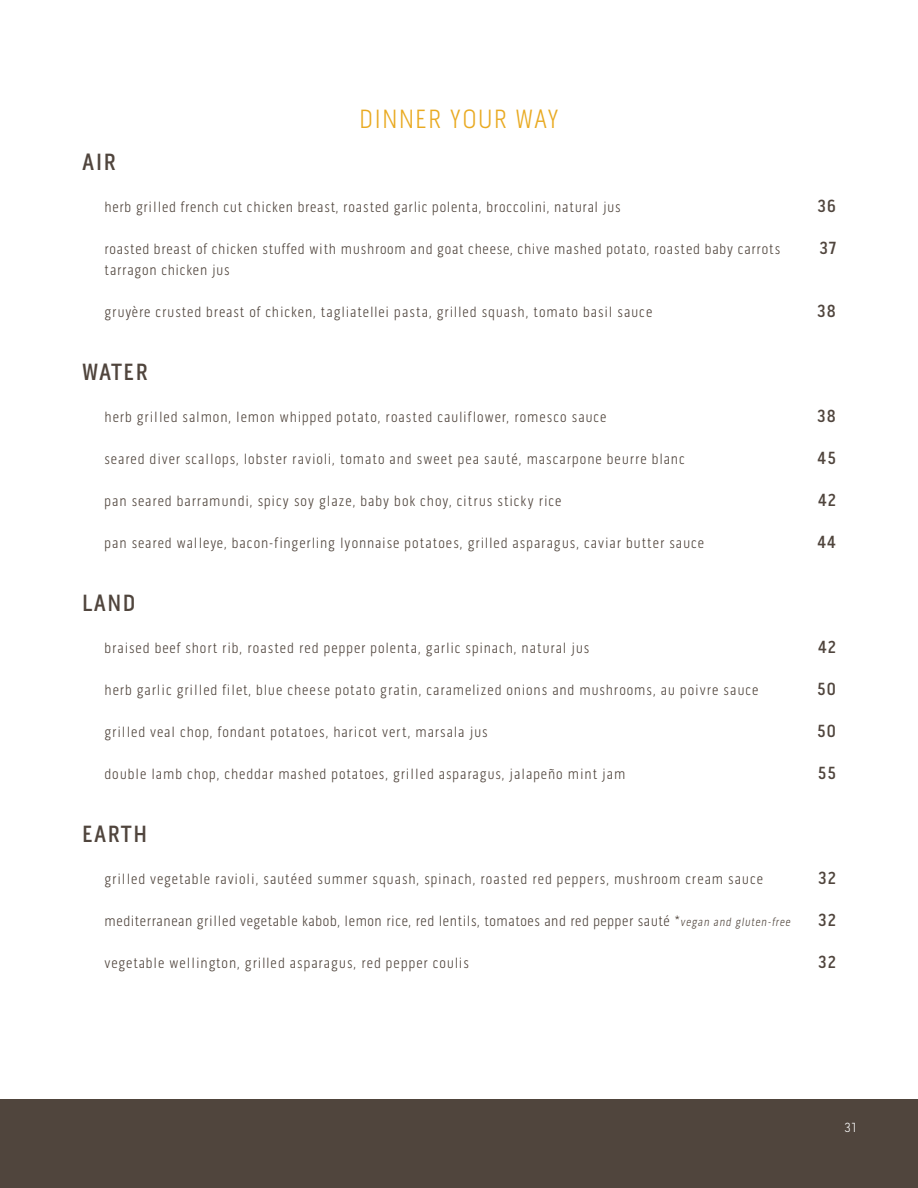
<style>
.page{position:relative;width:918px;height:1188px;background:#fff}
.page>*{position:absolute;margin:0;border:0;box-sizing:border-box;transform-origin:0 0}
.t1{font:300 27px "Pill Gothic 300 mg";letter-spacing:.035em;color:#e9aa22}
.t2{font:500 24px "Pill Gothic 300 mg";letter-spacing:.06em;color:#50453d}
.t3{font:500 18px "Pill Gothic 300 mg";letter-spacing:.06em;color:#50453d}
.t4{font:300 15px "Pill Gothic 300 mg";letter-spacing:.06em;color:#50453d}
.t5{font:300 15px "Pill Gothic 300 mg";letter-spacing:.04em;color:#50453d}
.t6{font:300 13.5px "Pill Gothic 300 mg";color:#fff}
.s1{font-family:"Pill Gothic 300 mg Light Obliq";font-weight:400;font-size:12px}
</style>
<div class="page">
<div style="left:0;top:1099px;width:918px;height:89px;background:#50453d"></div>
<h1 class="t1" style="left:359px;top:103px;width:201px">DINNER YOUR WAY</h1>
<h2 class="t2" style="left:82px;top:147px;width:35px">AIR</h2>
<p class="t4" style="left:105px;top:198px;width:518px">herb grilled french cut chicken breast, roasted garlic polenta, broccolini, natural jus</p>
<p class="t3" style="left:817px;top:195px;width:20px">36</p>
<p class="t4" style="left:105px;top:240px;width:677px">roasted breast of chicken stuffed with mushroom and goat cheese, chive mashed potato, roasted baby carrots</p>
<p class="t3" style="left:819px;top:237px;width:18px">37</p>
<p class="t4" style="left:105px;top:261px;width:127px">tarragon chicken jus</p>
<p class="t4" style="left:105px;top:303px;width:549px">gruyère crusted breast of chicken, tagliatellei pasta, grilled squash, tomato basil sauce</p>
<p class="t3" style="left:817px;top:300px;width:20px">38</p>
<h2 class="t2" style="left:82px;top:357px;width:67px">WATER</h2>
<p class="t4" style="left:105px;top:408px;width:504px">herb grilled salmon, lemon whipped potato, roasted cauliflower, romesco sauce</p>
<p class="t3" style="left:817px;top:405px;width:20px">38</p>
<p class="t4" style="left:105px;top:450px;width:582px">seared diver scallops, lobster ravioli, tomato and sweet pea sauté, mascarpone beurre blanc</p>
<p class="t3" style="left:818px;top:447px;width:20px">45</p>
<p class="t4" style="left:105px;top:492px;width:458px">pan seared barramundi, spicy soy glaze, baby bok choy, citrus sticky rice</p>
<p class="t3" style="left:818px;top:489px;width:19px">42</p>
<p class="t4" style="left:105px;top:534px;width:601px">pan seared walleye, bacon-fingerling lyonnaise potatoes, grilled asparagus, caviar butter sauce</p>
<p class="t3" style="left:817px;top:531px;width:20px">44</p>
<h2 class="t2" style="left:82px;top:588px;width:55px">LAND</h2>
<p class="t4" style="left:105px;top:639px;width:486px">braised beef short rib, roasted red pepper polenta, garlic spinach, natural jus</p>
<p class="t3" style="left:818px;top:636px;width:19px">42</p>
<p class="t4" style="left:105px;top:681px;width:655px">herb garlic grilled filet, blue cheese potato gratin, caramelized onions and mushrooms, au poivre sauce</p>
<p class="t3" style="left:817px;top:678px;width:20px">50</p>
<p class="t4" style="left:105px;top:723px;width:385px">grilled veal chop, fondant potatoes, haricot vert, marsala jus</p>
<p class="t3" style="left:817px;top:720px;width:20px">50</p>
<p class="t4" style="left:105px;top:765px;width:522px">double lamb chop, cheddar mashed potatoes, grilled asparagus, jalapeño mint jam</p>
<p class="t3" style="left:818px;top:762px;width:20px">55</p>
<h2 class="t2" style="left:82px;top:819px;width:67px">EARTH</h2>
<p class="t4" style="left:105px;top:870px;width:660px">grilled vegetable ravioli, sautéed summer squash, spinach, roasted red peppers, mushroom cream sauce</p>
<p class="t3" style="left:818px;top:867px;width:19px">32</p>
<p class="t5" style="left:105px;top:912px;width:688px">mediterranean grilled vegetable kabob, lemon rice, red lentils, tomatoes and red pepper sauté *<span class="s1">vegan and gluten-free</span></p>
<p class="t3" style="left:818px;top:909px;width:19px">32</p>
<p class="t4" style="left:105px;top:954px;width:366px">vegetable wellington, grilled asparagus, red pepper coulis</p>
<p class="t3" style="left:818px;top:951px;width:19px">32</p>
<p class="t6" style="left:845px;top:1120px;width:13px">31</p>
</div>
